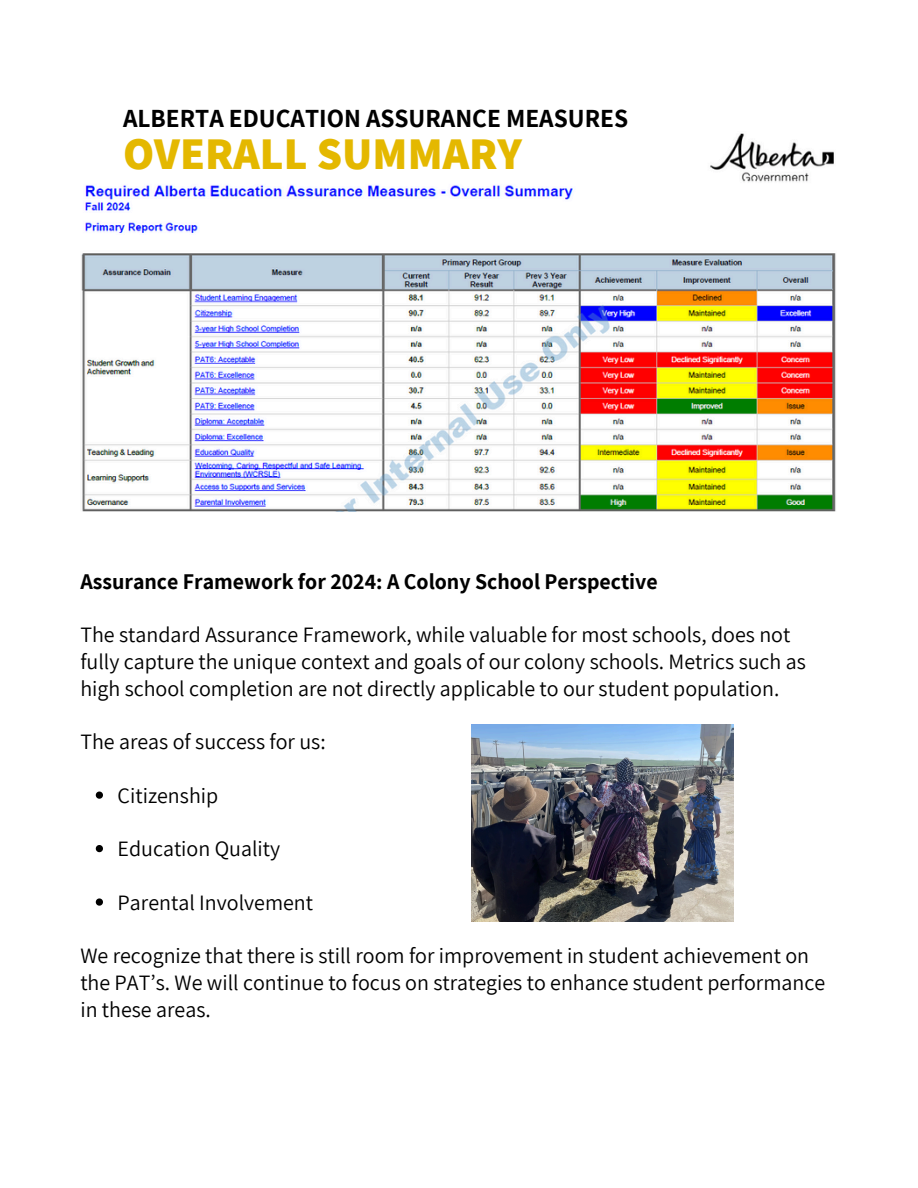
<style>
.page{position:relative;width:918px;height:1188px;background:#fff}
.page>*{position:absolute;margin:0;border:0;box-sizing:border-box;transform-origin:0 0}
.t1{font:800 45.15px "Assistant";color:#e4b800}
.t2{font:700 25.5px "Assistant";color:#000}
.t3{font:21.9px/26.7px "Assistant";color:#000}
.t4{font:700 21.9px "Assistant";color:#000}
</style>
<div class="page">
<img style="left:81px;top:133px;width:755px;height:379px">
<img style="left:471px;top:724px;width:263px;height:197px">
<svg style="left:96px;top:792px;width:7px;height:7px"></svg>
<svg style="left:96px;top:845px;width:7px;height:7px"></svg>
<svg style="left:96px;top:898px;width:7px;height:8px"></svg>
<h3 class="t2" style="left:123px;top:101px;width:507px">ALBERTA EDUCATION ASSURANCE MEASURES</h3>
<h1 class="t1" style="left:123px;top:123px;width:401px">OVERALL SUMMARY</h1>
<p class="t4" style="left:80px;top:567px;width:579px">Assurance Framework for 2024: A Colony School Perspective</p>
<p class="t3" style="left:80px;top:621px;width:727px">The standard Assurance Framework, while valuable for most schools, does not fully capture the unique context and goals of our colony schools. Metrics such as high school completion are not directly applicable to our student population.</p>
<p class="t3" style="left:80px;top:728px;width:247px">The areas of success for us:</p>
<p class="t3" style="left:118px;top:781px;width:102px">Citizenship</p>
<p class="t3" style="left:118px;top:835px;width:164px">Education Quality</p>
<p class="t3" style="left:118px;top:888px;width:197px">Parental Involvement</p>
<p class="t3" style="left:80px;top:942px;width:746px">We recognize that there is still room for improvement in student achievement on the PAT’s. We will continue to focus on strategies to enhance student performance in these areas.</p>
</div>
